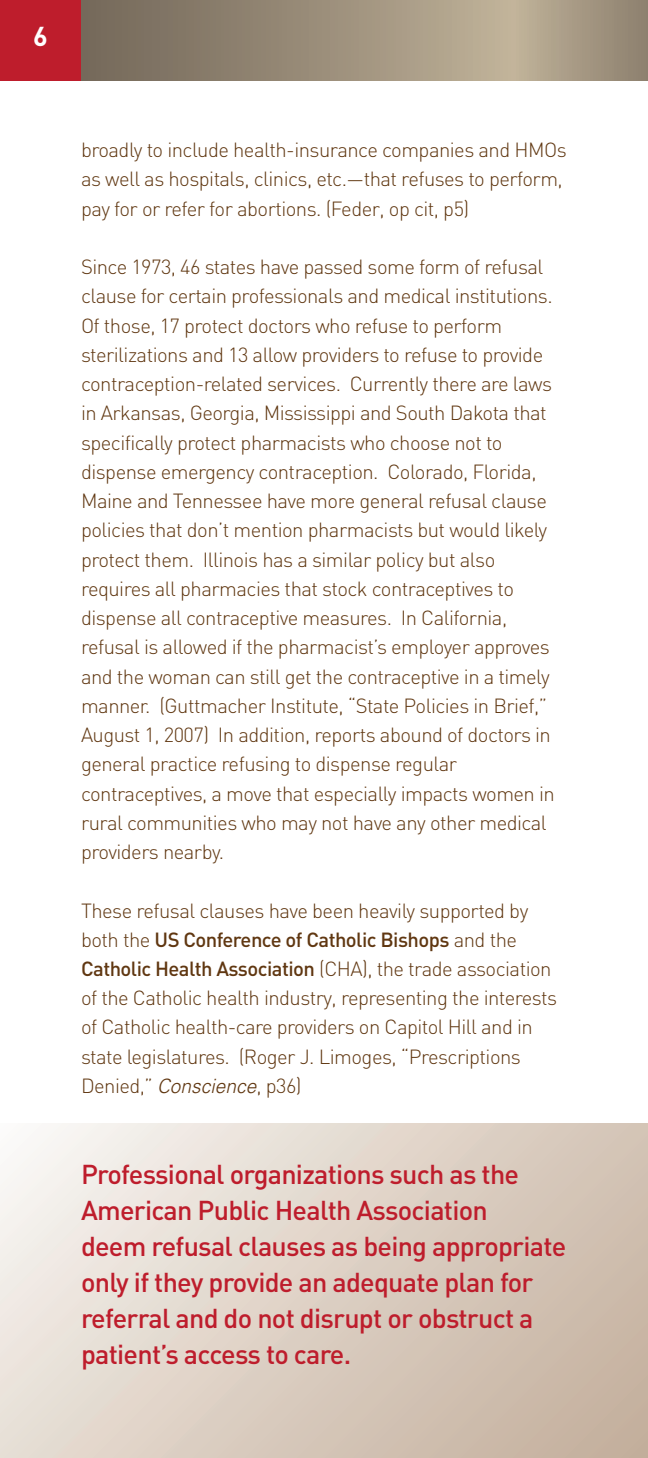
<style>
.page{position:relative;width:648px;height:1458px;background:#fff}
.page>*{position:absolute;margin:0;border:0;box-sizing:border-box;transform-origin:0 0}
.t1{font:500 27px/36px "DIN";letter-spacing:-.03em;color:#be1d2c}
.t2{font:700 27px "DIN";color:#fff}
.t3{font:300 20.25px/29.2px "DIN";letter-spacing:-.025em;color:#603711}
.s1{font-weight:500}
.s2{font-family:"Univers";font-style:italic;font-size:19.8px}
</style>
<div class="page">
<svg style="left:81px;top:0;width:567px;height:80px;background:#9b8e7a"></svg>
<div style="left:0;top:0;width:81px;height:81px;background:#be1d2c"></div>
<svg style="left:0;top:1124px;width:648px;height:334px;background:#dfd3c8"></svg>
<h1 class="t2" style="left:33px;top:21px;width:16px">6</h1>
<p class="t3" style="left:81px;top:136px;width:487px">broadly to include health-insurance companies and HMOs as well as hospitals, clinics, etc.—that refuses to perform, pay for or refer for abortions. (Feder, op cit, p5)</p>
<p class="t3" style="left:81px;top:253px;width:475px">Since 1973, 46 states have passed some form of refusal clause for certain professionals and medical institutions.<br>Of those, 17 protect doctors who refuse to perform sterilizations and 13 allow providers to refuse to provide contraception-related services. Currently there are laws in Arkansas, Georgia, Mississippi and South Dakota that specifically protect pharmacists who choose not to dispense emergency contraception. Colorado, Florida, Maine and Tennessee have more general refusal clause policies that don’t mention pharmacists but would likely protect them. Illinois has a similar policy but also requires all pharmacies that stock contraceptives to dispense all contraceptive measures. In California, refusal is allowed if the pharmacist’s employer approves and the woman can still get the contraceptive in a timely manner. (Guttmacher Institute, “State Policies in Brief,” August 1, 2007) In addition, reports abound of doctors in general practice refusing to dispense regular contraceptives, a move that especially impacts women in rural communities who may not have any other medical providers nearby.</p>
<p class="t3" style="left:81px;top:896px;width:478px">These refusal clauses have been heavily supported by both the <span class="s1">US Conference of Catholic Bishops</span> and the <span class="s1">Catholic Health Association</span> (CHA), the trade association of the Catholic health industry, representing the interests of Catholic health-care providers on Capitol Hill and in state legislatures. (Roger J. Limoges, “Prescriptions Denied,” <span class="s2">Conscience</span>, p36)</p>
<h1 class="t1" style="left:81px;top:1157px;width:487px">Professional organizations such as the American Public Health Association<br>deem refusal clauses as being appropriate only if they provide an adequate plan for referral and do not disrupt or obstruct a patient’s access to care.</h1>
</div>
